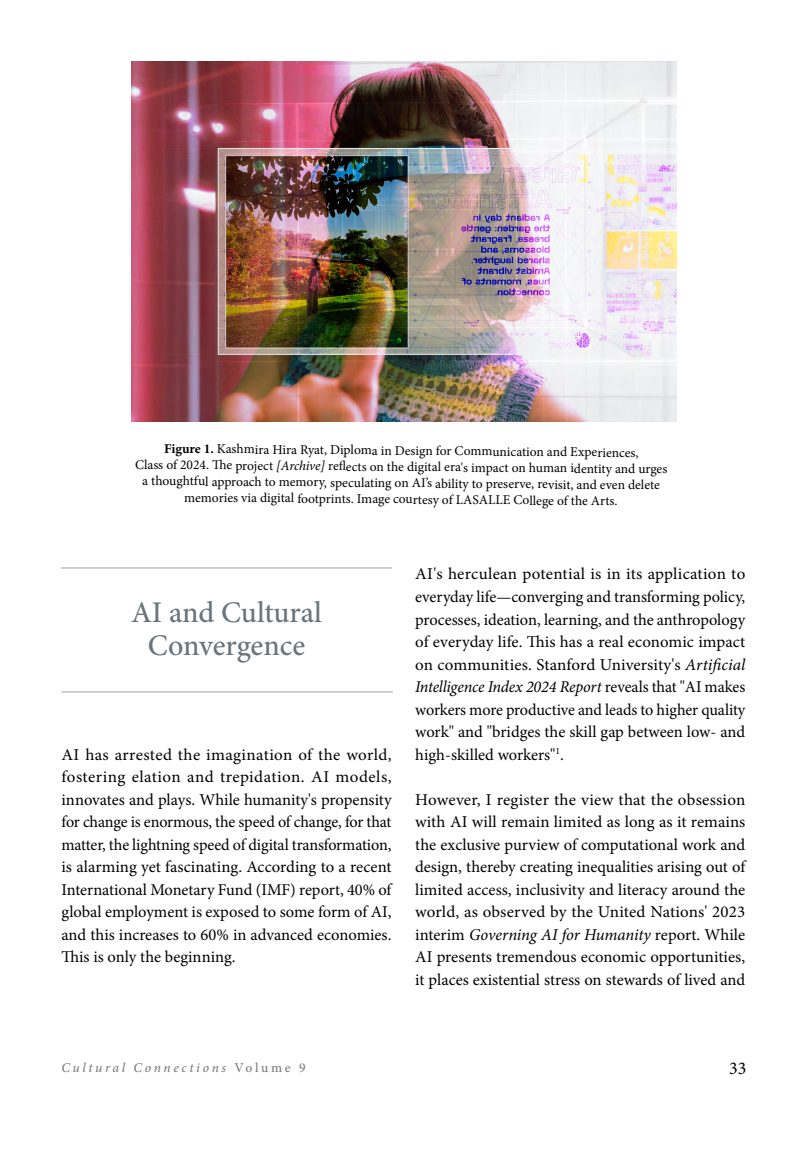
<style>
.page{position:relative;width:808px;height:1149px;background:#fff}
.page>*{position:absolute;margin:0;border:0;box-sizing:border-box;transform-origin:0 0}
.t1{font:500 30px/33.8px "Minion Pro";letter-spacing:-.005em;color:#69747c;text-align:center}
.t2{font:18px "Minion Pro";color:#000}
.t3{font:16.5px/22.5px "Minion Pro";color:#000;text-align:justify}
.t4{font:13.5px/16px "Minion Pro";letter-spacing:-.01em;color:#000;text-align:center}
.t5{font:italic 500 13.5px "Minion Pro";letter-spacing:.195em;color:#7b7c7f}
.s1{font-weight:700}
.s2{font-style:italic}
.s3{font-style:normal}
</style>
<div class="page">
<hr style="left:61px;top:567px;width:331px;height:1px;background:#414042">
<hr style="left:61px;top:691px;width:332px;height:1px;background:#414042">
<img style="left:132px;top:62px;width:544px;height:360px">
<p class="t4" style="left:135px;top:442px;width:534px"><sup>Figur</sup><span class="s1">e 1.</span> Kashmira Hira Ryat, Diploma in Design for Communication and Experiences,<br>Class of 2024. The project <span class="s2">[Archive]</span> reflects on the digital era's impact on human identity and urges a thoughtful approach to memory, speculating on AI’s ability to preserve, revisit, and even delete memories via digital footprints. Image courtesy of LASALLE College of the Arts.</p>
<h1 class="t1" style="left:131px;top:595px;width:192px">AI and Cultural<br>Convergence</h1>
<p class="t3" style="left:62px;top:743px;width:332px">AI has arrested the imagination of the world, fostering elation and trepidation. AI models, innovates and plays. While humanity's propensity for change is enormous, the speed of change, for that matter, the lightning speed of digital transformation, is alarming yet fascinating. According to a recent International Monetary Fund (IMF) report, 40% of global employment is exposed to some form of AI, and this increases to 60% in advanced economies.<br>This is only the beginning.</p>
<p class="t3" style="left:415px;top:563px;width:332px">AI's herculean potential is in its application to everyday life—converging and transforming policy, processes, ideation, learning, and the anthropology of everyday life. This has a real economic impact on communities. Stanford University's <span class="s2">Artificial Intelligence Index 2024 Report</span> reveals that "AI makes workers more productive and leads to higher quality work" and "bridges the skill gap between low- and high-skilled workers"<sup>1</sup>.</p>
<p class="t3" style="left:415px;top:788px;width:332px">However, I register the view that the obsession with AI will remain limited as long as it remains the exclusive purview of computational work and design, thereby creating inequalities arising out of limited access, inclusivity and literacy around the world, as observed by the United Nations' 2023 interim <span class="s2">Governing AI for Humanity</span> report. While AI presents tremendous economic opportunities, it places existential stress on stewards of lived and</p>
<p class="t5" style="left:62px;top:1057px;width:246px">Cultural Connections <span class="s3">Volume 9</span></p>
<p class="t2" style="left:729px;top:1055px;width:19px">33</p>
</div>
